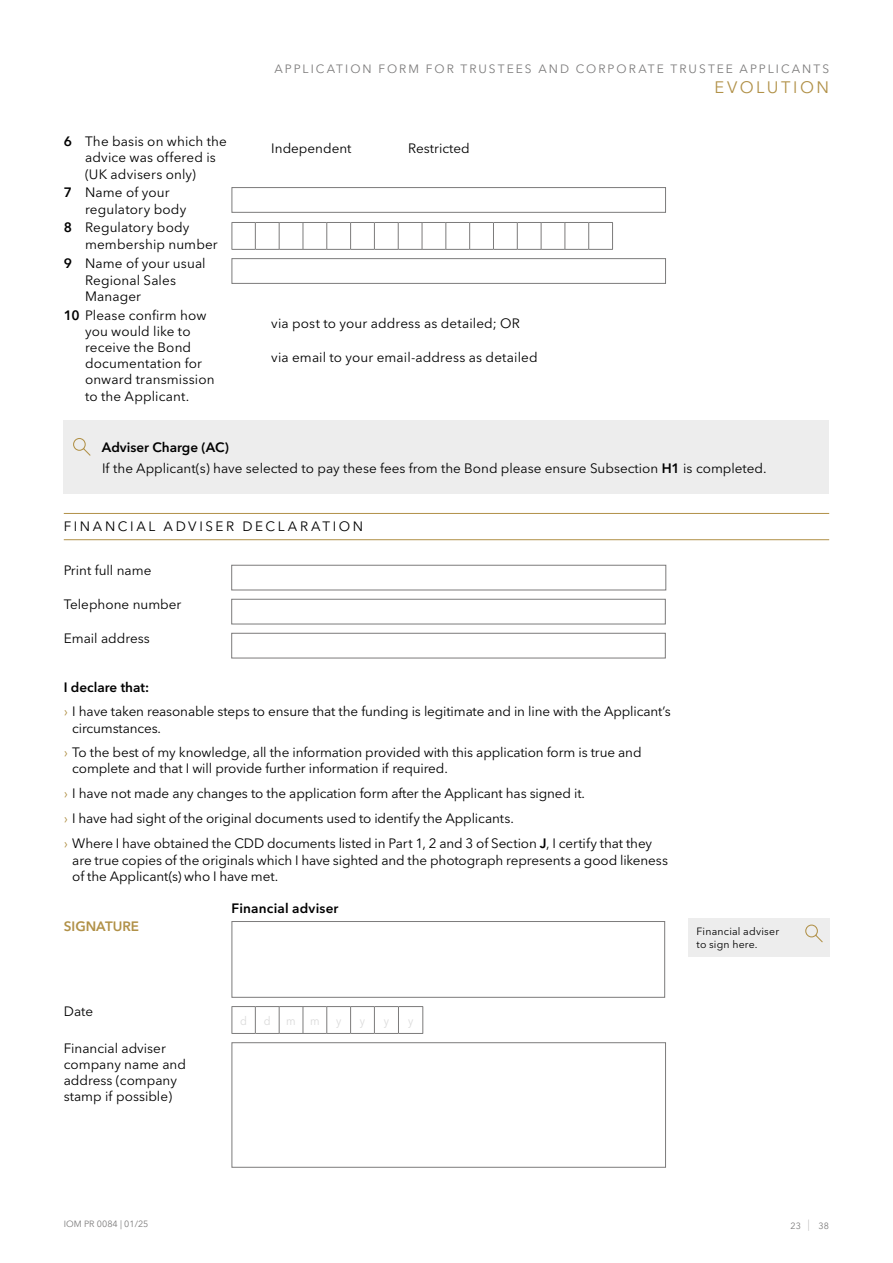
<style>
.page{position:relative;width:893px;height:1263px;background:#fff}
.page>*{position:absolute;margin:0;border:0;box-sizing:border-box;transform-origin:0 0}
.t1{font:16.5px "Avenir Next LT Pro";letter-spacing:.155em;color:#b19148}
.t2{font:13.5px/16.2px "Avenir Next LT Pro";color:#000}
.t3{font:13.5px "Avenir Next LT Pro";letter-spacing:.195em;color:#000}
.t4{font:600 13.5px "Avenir Next LT Pro";letter-spacing:.015em;color:#000}
.t5{font:600 13.5px "Avenir Next LT Pro";color:#b19148}
.t6{font:12px "Avenir Next LT Pro";letter-spacing:.17em;color:#7c7b7b}
.t7{font:12px "Avenir Next LT Pro";color:#dadada;scale:.9 1}
.t8{font:10.5px/13.5px "Avenir Next LT Pro";letter-spacing:.02em;color:#000}
.t9{font:9px "Avenir Next LT Pro";color:#7c7b7b}
.s1{font-weight:600}
.s2{color:#b19148}
.s3{font-weight:200;font-size:11.25px}
</style>
<div class="page">
<hr style="left:64px;top:513px;width:765px;height:1px;background:#b19148">
<hr style="left:64px;top:539px;width:765px;height:1px;background:#b19148">
<div style="left:232px;top:187px;width:434px;height:26px;border:1px solid #7c7b7b"></div>
<svg style="left:232px;top:222px;width:381px;height:28px"></svg>
<div style="left:232px;top:258px;width:434px;height:26px;border:1px solid #7c7b7b"></div>
<div style="left:64px;top:421px;width:765px;height:73px;background:#ededed"></div>
<svg style="left:73px;top:438px;width:18px;height:18px"></svg>
<div style="left:231px;top:565px;width:435px;height:25px;border:1px solid #7c7b7b"></div>
<div style="left:231px;top:599px;width:435px;height:25px;border:1px solid #7c7b7b"></div>
<div style="left:231px;top:633px;width:435px;height:25px;border:1px solid #7c7b7b"></div>
<div style="left:232px;top:921px;width:433px;height:77px;border:1px solid #7c7b7b"></div>
<svg style="left:232px;top:1006px;width:191px;height:28px"></svg>
<div style="left:232px;top:1042px;width:434px;height:126px;border:1px solid #7c7b7b"></div>
<div style="left:688px;top:918px;width:141px;height:39px;background:#ededed"></div>
<svg style="left:805px;top:924px;width:18px;height:19px"></svg>
<p class="t6" style="left:274px;top:62px;width:556px">APPLICATION FORM FOR TRUSTEES AND CORPORATE TRUSTEE APPLICANTS</p>
<p class="t1" style="left:714px;top:77px;width:116px">EVOLUTION</p>
<p class="t2" style="left:85px;top:133px;width:143px;text-indent:-21px"><span class="s1">6</span> The basis on which the advice was offered is (UK advisers only)</p>
<p class="t2" style="left:271px;top:140px;width:82px">Independent</p>
<p class="t2" style="left:408px;top:140px;width:63px">Restricted</p>
<p class="t2" style="left:85px;top:185px;width:103px;text-indent:-21px"><span class="s1">7</span> Name of your regulatory body</p>
<p class="t2" style="left:85px;top:219px;width:134px;text-indent:-21px"><span class="s1">8</span> Regulatory body membership number</p>
<p class="t2" style="left:85px;top:256px;width:122px;text-indent:-21px"><span class="s1">9</span> Name of your usual<br>Regional Sales<br>Manager</p>
<p class="t2" style="left:85px;top:307px;width:131px;text-indent:-21px"><span class="s1">10</span> Please confirm how you would like to receive the Bond documentation for onward transmission to the Applicant.</p>
<p class="t2" style="left:271px;top:315px;width:250px">via post to your address as detailed; OR</p>
<p class="t2" style="left:271px;top:349px;width:268px">via email to your email-address as detailed</p>
<p class="t2" style="left:102px;top:437px;width:666px;line-height:20.4px"><span class="s1">Adviser Charge (AC)<br></span>If the Applicant(s) have selected to pay these fees from the Bond please ensure Subsection <span class="s1">H1</span> is completed.</p>
<p class="t3" style="left:64px;top:518px;width:301px">FINANCIAL ADVISER DECLARATION</p>
<p class="t2" style="left:64px;top:562px;width:89px">Print full name</p>
<p class="t2" style="left:64px;top:596px;width:119px">Telephone number</p>
<p class="t2" style="left:64px;top:630px;width:88px">Email address</p>
<p class="t2" style="left:64px;top:674px;width:609px;line-height:24.8px"><span class="s1">I declare that:<br></span><span class="s2">›</span> I have taken reasonable steps to ensure that the funding is legitimate and in line with the Applicant’s</p>
<p class="t2" style="left:64px;top:715px;width:579px;line-height:24.8px;text-indent:9px">circumstances.<br><span class="s2">›</span> To the best of my knowledge, all the information provided with this application form is true and</p>
<p class="t2" style="left:64px;top:756px;width:590px;line-height:24.9px;text-indent:9px">complete and that I will provide further information if required.<br><span class="s2">›</span> I have not made any changes to the application form after the Applicant has signed it.<br><span class="s2">›</span> I have had sight of the original documents used to identify the Applicants.<br><span class="s2">›</span> Where I have obtained the CDD documents listed in Part 1, 2 and 3 of Section <span class="s1">J</span>, I certify that they</p>
<p class="t2" style="left:72px;top:852px;width:597px">are true copies of the originals which I have sighted and the photograph represents a good likeness of the Applicant(s) who I have met.</p>
<p class="t4" style="left:232px;top:900px;width:109px">Financial adviser</p>
<p class="t5" style="left:64px;top:918px;width:77px">SIGNATURE</p>
<p class="t2" style="left:64px;top:1003px;width:31px">Date</p>
<p class="t2" style="left:64px;top:1040px;width:124px">Financial adviser company name and address (company stamp if possible)</p>
<p class="t7" style="left:240px;top:1013px;width:9px">d</p>
<p class="t7" style="left:264px;top:1013px;width:9px">d</p>
<p class="t7" style="left:286px;top:1013px;width:39px">m m</p>
<p class="t7" style="left:336px;top:1013px;width:7px">y</p>
<p class="t7" style="left:360px;top:1013px;width:7px">y</p>
<p class="t7" style="left:384px;top:1013px;width:7px">y</p>
<p class="t7" style="left:408px;top:1013px;width:7px">y</p>
<p class="t8" style="left:696px;top:924px;width:84px">Financial adviser to sign here.</p>
<p class="t9" style="left:64px;top:1219px;width:86px">IOM PR 0084 | 01/25</p>
<p class="t9" style="left:790px;top:1220px;width:40px">23 <span class="s3">|</span> 38</p>
</div>
